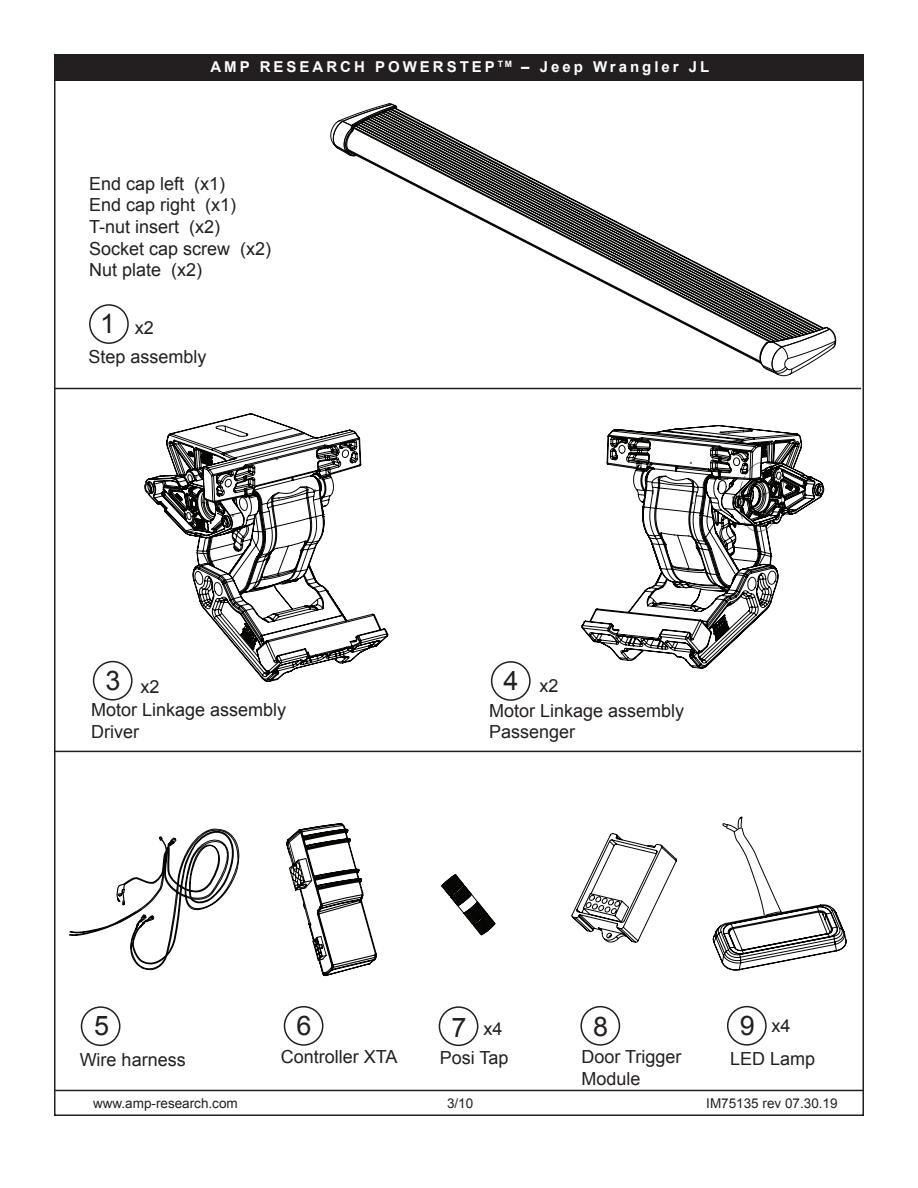
<style>
.page{position:relative;width:918px;height:1188px;background:#fff}
.page>*{position:absolute;margin:0;border:0;box-sizing:border-box;transform-origin:0 0}
.t1{font:27px "Arial";color:#231f20}
.t2{font:18px/21.6px "Arial";color:#231f20}
.t3{font:700 15px "Arial";letter-spacing:.2em;color:#fff}
.t4{font:13.5px "Arial";color:#231f20}
.s1{font-size:27px}
</style>
<div class="page">
<div style="left:54px;top:55px;width:809px;height:26px;background:#231f20"></div>
<div style="left:89px;top:304px;width:40px;height:40px;border:2px solid #231f20;border-radius:50%"></div>
<svg style="left:398px;top:109px;width:424px;height:218px"></svg>
<svg style="left:761px;top:327px;width:75px;height:49px"></svg>
<svg style="left:331px;top:104px;width:67px;height:50px"></svg>
<svg style="left:347px;top:149px;width:415px;height:215px"></svg>
<div style="left:491px;top:661px;width:40px;height:40px;border:2px solid #231f20;border-radius:50%"></div>
<div style="left:93px;top:661px;width:40px;height:40px;border:2px solid #231f20;border-radius:50%"></div>
<svg style="left:571px;top:833px;width:106px;height:110px"></svg>
<div style="left:81px;top:1006px;width:39px;height:40px;border:2px solid #231f20;border-radius:50%"></div>
<svg style="left:69px;top:828px;width:171px;height:143px"></svg>
<div style="left:284px;top:1006px;width:39px;height:40px;border:2px solid #231f20;border-radius:50%"></div>
<svg style="left:286px;top:823px;width:91px;height:153px"></svg>
<div style="left:580px;top:1006px;width:40px;height:40px;border:2px solid #231f20;border-radius:50%"></div>
<div style="left:439px;top:1006px;width:39px;height:40px;border:2px solid #231f20;border-radius:50%"></div>
<svg style="left:442px;top:874px;width:54px;height:61px"></svg>
<svg style="left:713px;top:816px;width:133px;height:155px"></svg>
<div style="left:727px;top:1006px;width:40px;height:40px;border:2px solid #231f20;border-radius:50%"></div>
<hr style="left:54px;top:388px;width:807px;height:1px;background:#231f20">
<hr style="left:55px;top:1090px;width:809px;height:1px;background:#231f20">
<svg style="left:144px;top:413px;width:244px;height:269px"></svg>
<svg style="left:581px;top:425px;width:243px;height:244px"></svg>
<hr style="left:54px;top:751px;width:807px;height:1px;background:#231f20">
<p class="t3" style="left:210px;top:57px;width:500px">AMP RESEARCH POWERSTEP <sup>TM</sup> – Jeep Wrangler JL</p>
<p class="t2" style="left:89px;top:173px;width:184px">End cap left (x1)<br>End cap right (x1)<br>T-nut insert (x2)<br>Socket cap screw (x2)<br>Nut plate (x2)</p>
<p class="t2" style="left:89px;top:313px;width:120px;line-height:29.4px;text-indent:12px"><span class="s1">1</span> x2<br>Step assembly</p>
<h1 class="t1" style="left:106px;top:663px;width:17px">3</h1>
<p class="t2" style="left:91px;top:700px;width:197px">Motor Linkage assembly<br>Driver</p>
<h1 class="t1" style="left:504px;top:663px;width:17px">4</h1>
<p class="t2" style="left:489px;top:700px;width:197px">Motor Linkage assembly<br>Passenger</p>
<p class="t2" style="left:141px;top:676px;width:21px">x2</p>
<p class="t2" style="left:540px;top:675px;width:21px">x2</p>
<h1 class="t1" style="left:94px;top:1008px;width:17px">5</h1>
<p class="t2" style="left:80px;top:1050px;width:108px">Wire harness</p>
<h1 class="t1" style="left:296px;top:1008px;width:17px">6</h1>
<p class="t2" style="left:281px;top:1046px;width:118px">Controller XTA</p>
<p class="t2" style="left:484px;top:1018px;width:21px">x4</p>
<h1 class="t1" style="left:740px;top:1008px;width:17px">9</h1>
<p class="t2" style="left:730px;top:1048px;width:87px">LED Lamp</p>
<h1 class="t1" style="left:593px;top:1009px;width:17px">8</h1>
<p class="t2" style="left:582px;top:1046px;width:102px">Door Trigger<br>Module</p>
<h1 class="t1" style="left:451px;top:1010px;width:17px">7</h1>
<p class="t2" style="left:440px;top:1047px;width:70px">Posi Tap</p>
<p class="t2" style="left:772px;top:1016px;width:21px">x4</p>
<p class="t4" style="left:93px;top:1094px;width:146px">www.amp-research.com</p>
<p class="t4" style="left:447px;top:1095px;width:28px">3/10</p>
<p class="t4" style="left:706px;top:1095px;width:133px">IM75135 rev 07.30.19</p>
</div>
